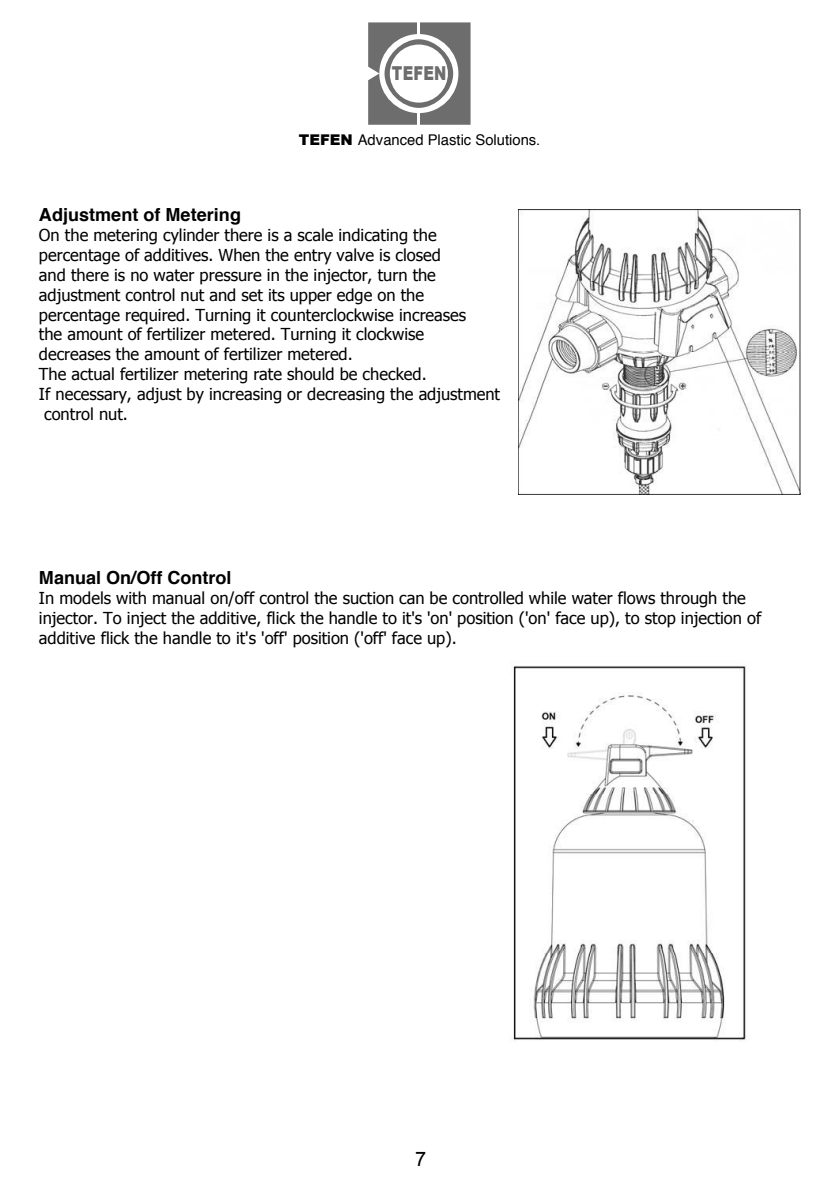
<style>
.page{position:relative;width:840px;height:1191px;background:#fff}
.page>*{position:absolute;margin:0;border:0;box-sizing:border-box;transform-origin:0 0}
.t1{font:20px "Arial";color:#000}
.t2{font:900 19.2px "Arial";letter-spacing:.01em;color:#6d6d6d;scale:.76 1}
.t3{font:700 18px "Helvetica";color:#000}
.t4{font:16.4px/19.8px "Tahoma";color:#000}
.t5{font:14.8px "Helvetica";color:#000}
.s1{font-family:"Arial";font-weight:900}
</style>
<div class="page">
<svg style="left:368px;top:22px;width:102px;height:103px"></svg>
<div style="left:389px;top:45px;width:58px;height:58px;background:#fff;border-radius:50%"></div>
<hr style="left:417px;top:22px;width:3px;height:14px;background:#fff">
<hr style="left:417px;top:111px;width:3px;height:14px;background:#fff">
<img style="left:518px;top:210px;width:282px;height:284px">
<img style="left:513px;top:665px;width:233px;height:376px">
<p class="t2" style="left:392px;top:63px;width:73px">TEFEN</p>
<p class="t5" style="left:298px;top:130px;width:243px"><span class="s1">TEFEN</span> Advanced Plastic Solutions.</p>
<p class="t3" style="left:39px;top:202px;width:203px">Adjustment of Metering</p>
<p class="t4" style="left:39px;top:225px;width:399px">On the metering cylinder there is a scale indicating the</p>
<p class="t4" style="left:39px;top:245px;width:403px">percentage of additives. When the entry valve is closed</p>
<p class="t4" style="left:39px;top:265px;width:398px">and there is no water pressure in the injector, turn the</p>
<p class="t4" style="left:39px;top:284px;width:386px">adjustment control nut and set its upper edge on the</p>
<p class="t4" style="left:39px;top:304px;width:428px">percentage required. Turning it counterclockwise increases</p>
<p class="t4" style="left:39px;top:324px;width:386px">the amount of fertilizer metered. Turning it clockwise</p>
<p class="t4" style="left:39px;top:344px;width:315px">decreases the amount of fertilizer metered.</p>
<p class="t4" style="left:39px;top:364px;width:389px">The actual fertilizer metering rate should be checked.</p>
<p class="t4" style="left:39px;top:383px;width:462px">If necessary, adjust by increasing or decreasing the adjustment</p>
<p class="t4" style="left:44px;top:403px;width:85px">control nut.</p>
<p class="t3" style="left:39px;top:565px;width:194px">Manual On/Off Control</p>
<p class="t4" style="left:39px;top:587px;width:723px">In models with manual on/off control the suction can be controlled while water flows through the injector. To inject the additive, flick the handle to it's 'on' position ('on' face up), to stop injection of additive flick the handle to it's 'off' position ('off' face up).</p>
<p class="t1" style="left:415px;top:1145px;width:13px">7</p>
</div>
